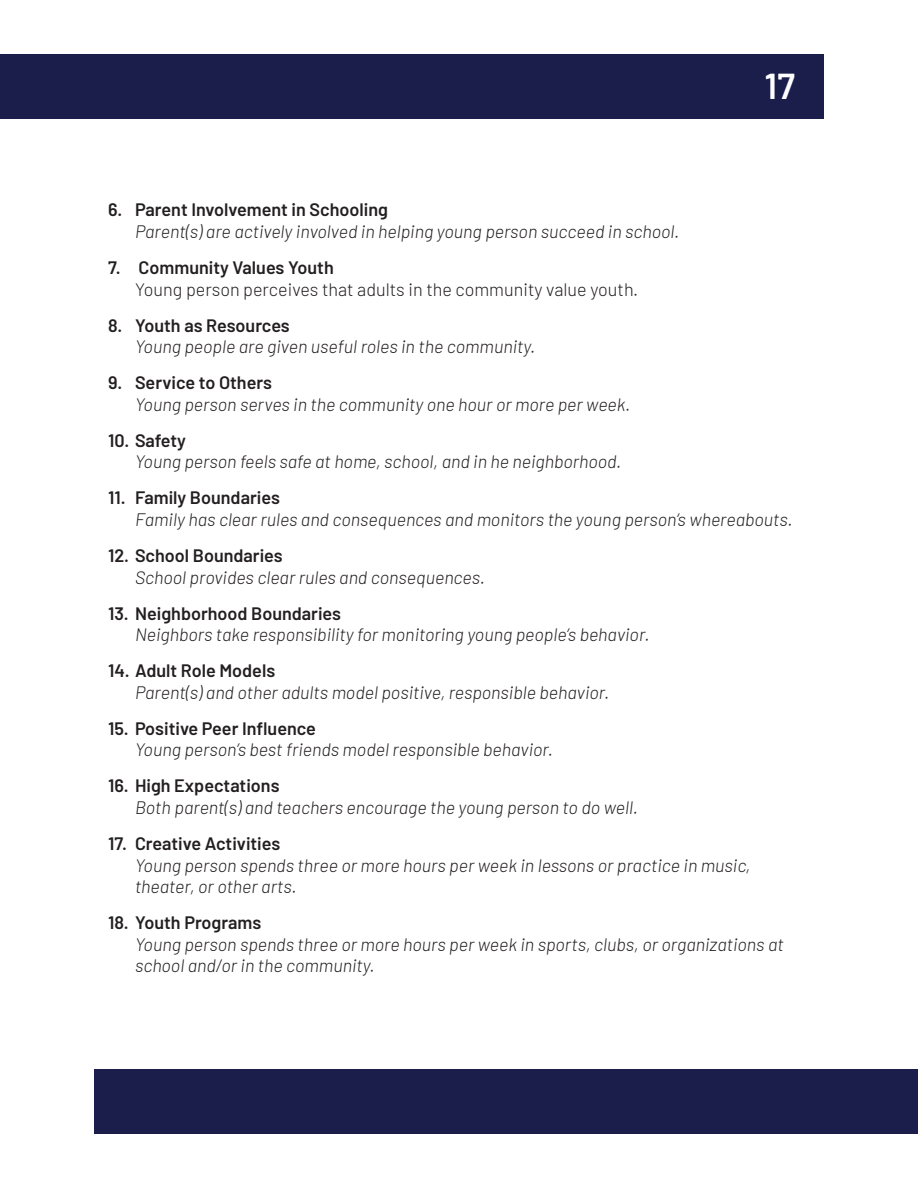
<style>
.page{position:relative;width:918px;height:1188px;background:#fff}
.page>*{position:absolute;margin:0;border:0;box-sizing:border-box;transform-origin:0 0}
.t1{font:600 36px "Barlow";color:#fff}
.t2{font:italic 300 18px/21.6px "Barlow";color:#231f20}
.t3{font:300 18px/21.6px "Barlow";color:#231f20}
.s1{font-weight:600;font-style:normal}
.s2{font-weight:600}
</style>
<div class="page">
<div style="left:0;top:54px;width:824px;height:65px;background:#1b1d4b"></div>
<div style="left:94px;top:1069px;width:824px;height:65px;background:#1b1d4b"></div>
<p class="t1" style="left:765px;top:59px;width:32px">17</p>
<p class="t2" style="left:135px;top:198px;width:546px;text-indent:-27px"><span class="s1">6. Parent Involvement in Schooling<br></span>Parent(s) are actively involved in helping young person succeed in school.</p>
<p class="t3" style="left:135px;top:255px;width:505px;text-indent:-27px"><span class="s2">7. Community Values Youth<br></span>Young person perceives that adults in the community value youth.</p>
<p class="t2" style="left:135px;top:313px;width:402px;text-indent:-27px"><span class="s1">8. Youth as Resources<br></span>Young people are given useful roles in the community.</p>
<p class="t2" style="left:135px;top:370px;width:497px;text-indent:-27px"><span class="s1">9. Service to Others<br></span>Young person serves in the community one hour or more per week.</p>
<p class="t2" style="left:135px;top:428px;width:488px;text-indent:-27px"><span class="s1">10. Safety<br></span>Young person feels safe at home, school, and in he neighborhood.</p>
<p class="t2" style="left:135px;top:486px;width:659px;text-indent:-27px"><span class="s1">11. Family Boundaries<br></span>Family has clear rules and consequences and monitors the young person’s whereabouts.</p>
<p class="t2" style="left:135px;top:543px;width:351px;text-indent:-27px"><span class="s1">12. School Boundaries<br></span>School provides clear rules and consequences.</p>
<p class="t2" style="left:135px;top:601px;width:516px;text-indent:-27px"><span class="s1">13. Neighborhood Boundaries<br></span>Neighbors take responsibility for monitoring young people’s behavior.</p>
<p class="t2" style="left:135px;top:658px;width:476px;text-indent:-27px"><span class="s1">14. Adult Role Models<br></span>Parent(s) and other adults model positive, responsible behavior.</p>
<p class="t2" style="left:135px;top:716px;width:420px;text-indent:-27px"><span class="s1">15. Positive Peer Influence<br></span>Young person’s best friends model responsible behavior.</p>
<p class="t2" style="left:135px;top:774px;width:504px;text-indent:-27px"><span class="s1">16. High Expectations<br></span>Both parent(s) and teachers encourage the young person to do well.</p>
<p class="t2" style="left:135px;top:831px;width:617px;text-indent:-27px"><span class="s1">17. Creative Activities<br></span>Young person spends three or more hours per week in lessons or practice in music, theater, or other arts.</p>
<p class="t2" style="left:135px;top:910px;width:650px;text-indent:-27px"><span class="s1">18. Youth Programs<br></span>Young person spends three or more hours per week in sports, clubs, or organizations at school and/or in the community.</p>
</div>
